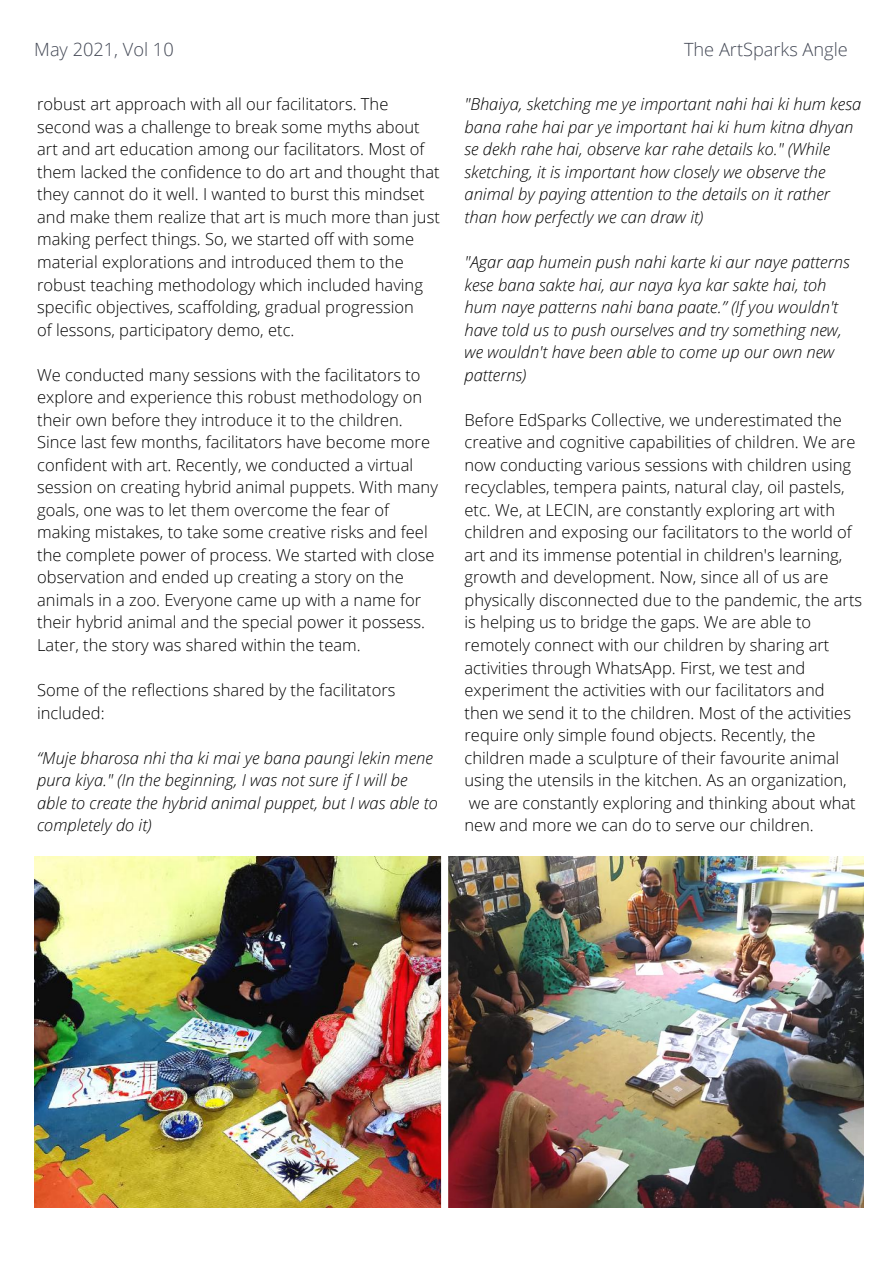
<style>
.page{position:relative;width:894px;height:1264px;background:#fff}
.page>*{position:absolute;margin:0;border:0;box-sizing:border-box;transform-origin:0 0}
.t1{font:300 18.15px "Open Sans";color:#444956}
.t2{font:300 16.5px/22.5px "Open Sans";color:#000}
.t3{font:italic 300 16.5px/22.5px "Open Sans";color:#000}
</style>
<div class="page">
<img style="left:34px;top:856px;width:407px;height:351px">
<img style="left:448px;top:856px;width:414px;height:351px">
<svg style="left:441px;top:856px;width:1px;height:352px"></svg>
<p class="t1" style="left:34px;top:36px;width:141px">May 2021, Vol 10</p>
<p class="t1" style="left:683px;top:36px;width:165px">The ArtSparks Angle</p>
<p class="t2" style="left:37px;top:93px;width:404px">robust art approach with all our facilitators. The second was a challenge to break some myths about art and art education among our facilitators. Most of them lacked the confidence to do art and thought that they cannot do it well. I wanted to burst this mindset and make them realize that art is much more than just making perfect things. So, we started off with some material explorations and introduced them to the robust teaching methodology which included having specific objectives, scaffolding, gradual progression<br>of lessons, participatory demo, etc.</p>
<p class="t2" style="left:37px;top:363px;width:402px">We conducted many sessions with the facilitators to explore and experience this robust methodology on their own before they introduce it to the children.<br>Since last few months, facilitators have become more confident with art. Recently, we conducted a virtual session on creating hybrid animal puppets. With many goals, one was to let them overcome the fear of making mistakes, to take some creative risks and feel the complete power of process. We started with close observation and ended up creating a story on the animals in a zoo. Everyone came up with a name for their hybrid animal and the special power it possess.<br>Later, the story was shared within the team.</p>
<p class="t2" style="left:37px;top:678px;width:360px">Some of the reflections shared by the facilitators included:</p>
<p class="t3" style="left:37px;top:746px;width:402px">“Muje bharosa nhi tha ki mai ye bana paungi lekin mene pura kiya." (In the beginning, I was not sure if I will be able to create the hybrid animal puppet, but I was able to completely do it)</p>
<p class="t3" style="left:464px;top:93px;width:398px">"Bhaiya, sketching me ye important nahi hai ki hum kesa bana rahe hai par ye important hai ki hum kitna dhyan se dekh rahe hai, observe kar rahe details ko." (While sketching, it is important how closely we observe the animal by paying attention to the details on it rather than how perfectly we can draw it)</p>
<p class="t3" style="left:464px;top:250px;width:386px">"Agar aap humein push nahi karte ki aur naye patterns kese bana sakte hai, aur naya kya kar sakte hai, toh hum naye patterns nahi bana paate.” (If you wouldn't have told us to push ourselves and try something new, we wouldn't have been able to come up our own new patterns)</p>
<p class="t2" style="left:464px;top:408px;width:399px">Before EdSparks Collective, we underestimated the creative and cognitive capabilities of children. We are now conducting various sessions with children using recyclables, tempera paints, natural clay, oil pastels, etc. We, at LECIN, are constantly exploring art with children and exposing our facilitators to the world of art and its immense potential in children's learning, growth and development. Now, since all of us are physically disconnected due to the pandemic, the arts is helping us to bridge the gaps. We are able to remotely connect with our children by sharing art activities through WhatsApp. First, we test and experiment the activities with our facilitators and then we send it to the children. Most of the activities require only simple found objects. Recently, the children made a sculpture of their favourite animal using the utensils in the kitchen. As an organization, we are constantly exploring and thinking about what new and more we can do to serve our children.</p>
</div>
